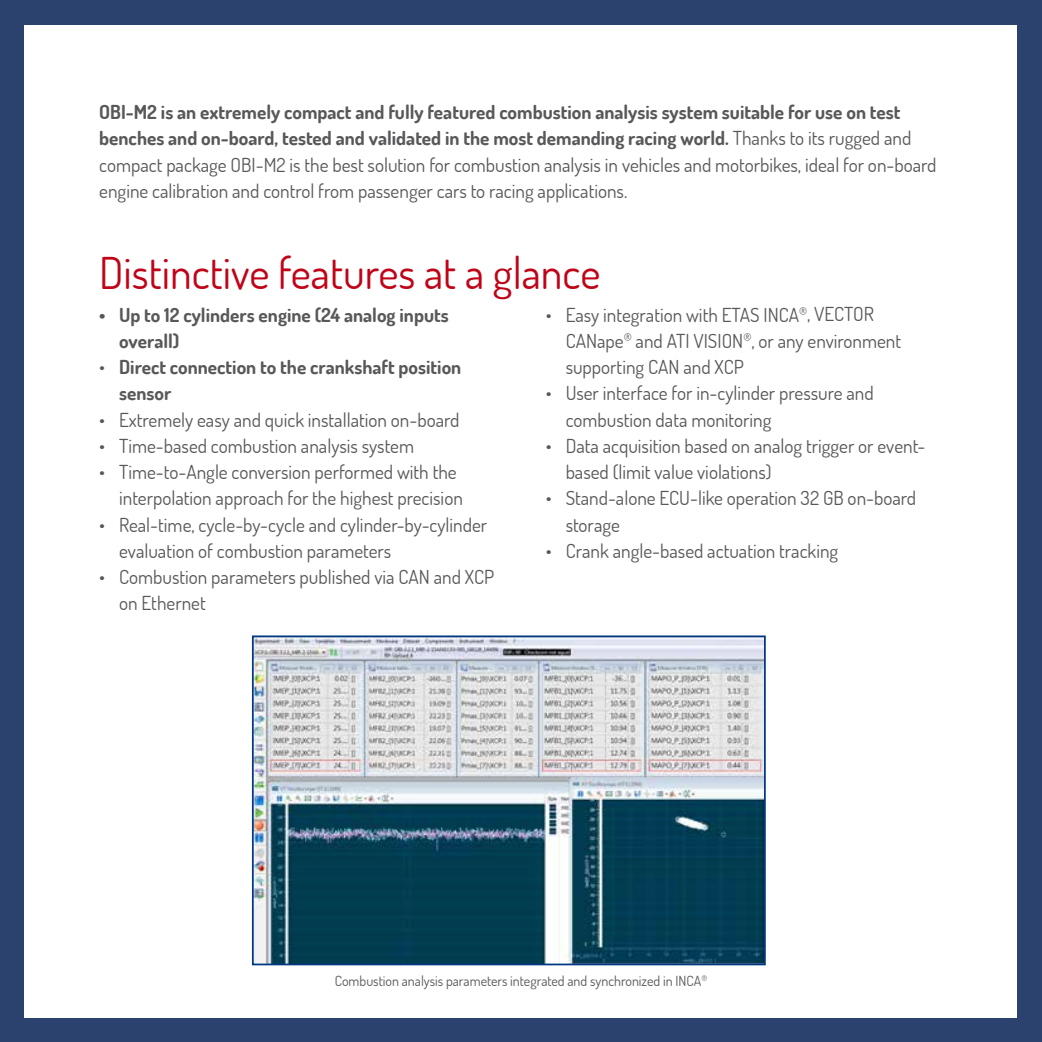
<style>
.page{position:relative;width:1042px;height:1042px;background:#2c426e}
.page>*{position:absolute;margin:0;border:0;box-sizing:border-box;transform-origin:0 0}
.t1{font:43.75px "Dosis";color:#c00418}
.t2{font:19.25px/26.2px "Dosis";color:#58585a}
.t3{font:700 19.25px/26.2px "Dosis";color:#58585a}
.t4{font:14px "Dosis";color:#58585a}
.s1{font-weight:700}
.s2{font-weight:400}
</style>
<div class="page">
<div style="left:25px;top:25px;width:992px;height:992px;background:#fff"></div>
<img style="left:255px;top:638px;width:508px;height:324px">
<div style="left:252px;top:635px;width:514px;height:330px;border:2px solid #003882"></div>
<p class="t2" style="left:99px;top:98px;width:839px"><span class="s1">OBI-M2 is an extremely compact and fully featured combustion analysis system suitable for use on test benches and on-board, tested and validated in the most demanding racing world.</span> Thanks to its rugged and compact package OBI-M2 is the best solution for combustion analysis in vehicles and motorbikes, ideal for on-board engine calibration and control from passenger cars to racing applications.</p>
<h1 class="t1" style="left:99px;top:245px;width:503px">Distinctive features at a glance</h1>
<p class="t3" style="left:119px;top:301px;width:331px;text-indent:-20px">• Up to 12 cylinders engine (24 analog inputs overall)</p>
<p class="t3" style="left:119px;top:353px;width:344px;text-indent:-20px"><span class="s2">•</span> Direct connection to the crankshaft position sensor</p>
<p class="t2" style="left:99px;top:406px;width:362px">• Extremely easy and quick installation on-board</p>
<p class="t2" style="left:99px;top:432px;width:316px">• Time-based combustion analysis system</p>
<p class="t2" style="left:119px;top:458px;width:345px;text-indent:-20px">• Time-to-Angle conversion performed with the interpolation approach for the highest precision</p>
<p class="t2" style="left:119px;top:511px;width:370px;text-indent:-20px">• Real-time, cycle-by-cycle and cylinder-by-cylinder evaluation of combustion parameters</p>
<p class="t2" style="left:119px;top:563px;width:377px;text-indent:-20px">• Combustion parameters published via CAN and XCP on Ethernet</p>
<p class="t2" style="left:566px;top:301px;width:337px;text-indent:-20px">• Easy integration with ETAS INCA<sup>®</sup>, VECTOR<br>CANape<sup>®</sup> and ATI VISION<sup>®</sup>, or any environment supporting CAN and XCP</p>
<p class="t2" style="left:566px;top:379px;width:309px;text-indent:-20px">• User interface for in-cylinder pressure and combustion data monitoring</p>
<p class="t2" style="left:566px;top:432px;width:361px;text-indent:-20px">• Data acquisition based on analog trigger or event&shy;based (limit value violations)</p>
<p class="t2" style="left:566px;top:485px;width:352px;text-indent:-20px">• Stand-alone ECU-like operation 32 GB on-board storage</p>
<p class="t2" style="left:546px;top:537px;width:294px">• Crank angle-based actuation tracking</p>
<p class="t4" style="left:335px;top:971px;width:374px">Combustion analysis parameters integrated and synchronized in INCA<sup>®</sup></p>
</div>
